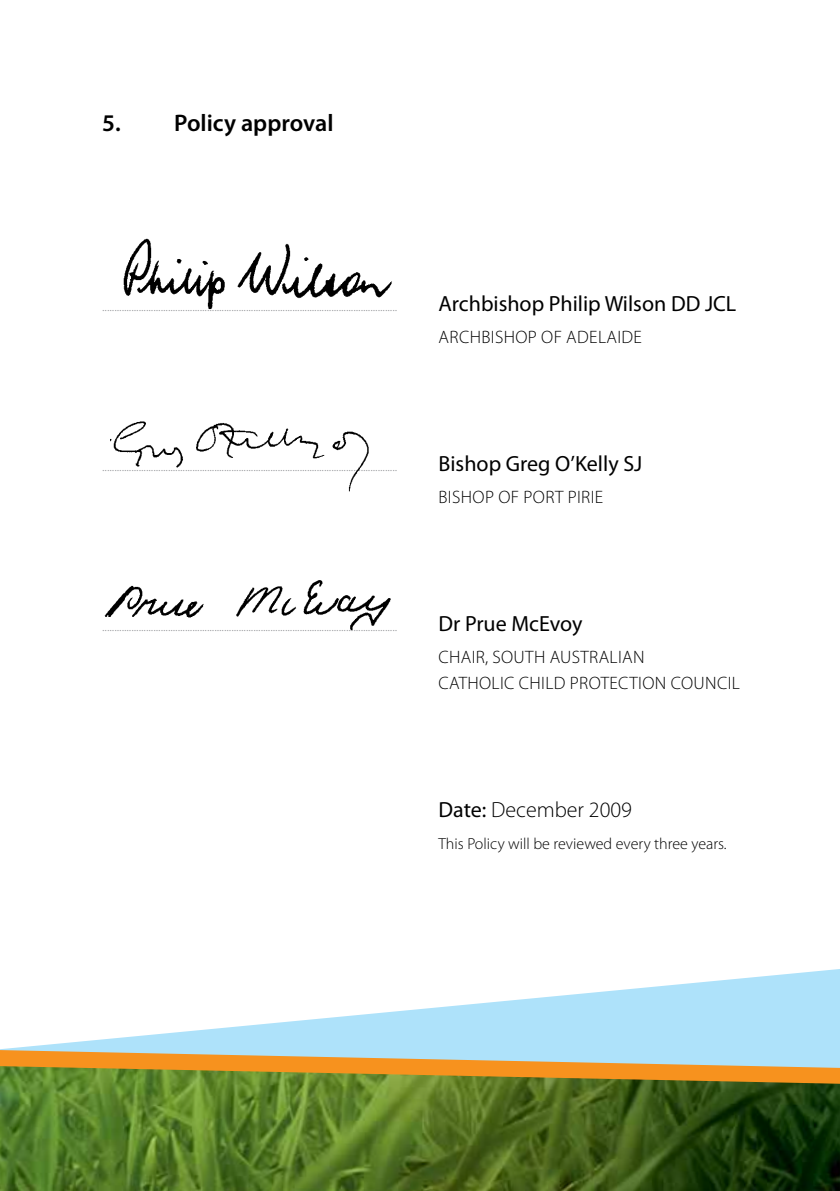
<style>
.page{position:relative;width:840px;height:1191px;background:#fff}
.page>*{position:absolute;margin:0;border:0;box-sizing:border-box;transform-origin:0 0}
.t1{font:600 24px "Myriad Pro";color:#000}
.t2{font:22px "Myriad Pro";color:#000}
.t3{font:300 22px "Myriad Pro";color:#000}
.t4{font:300 18px/26px "Myriad Pro";letter-spacing:.02em;color:#000}
.t5{font:300 16px "Myriad Pro";color:#000}
.t6{font:300 14px "Myriad Pro";color:#939598}
.s1{font-weight:400}
</style>
<div class="page">
<img style="left:123px;top:238px;width:269px;height:72px">
<img style="left:104px;top:580px;width:287px;height:51px">
<img style="left:110px;top:421px;width:259px;height:71px">
<svg style="left:0;top:969px;width:839px;height:81px"></svg>
<img style="left:0;top:1083px;width:839px;height:108px">
<svg style="left:0;top:1050px;width:839px;height:33px;background:#bea55d"></svg>
<h1 class="t1" style="left:102px;top:108px;width:233px">5. Policy approval</h1>
<p class="t6" style="left:102px;top:297px;width:296px">.........................................................................................................................</p>
<h2 class="t2" style="left:438px;top:289px;width:299px">Archbishop Philip Wilson DD JCL</h2>
<p class="t4" style="left:438px;top:323px;width:178px">ARCHBISHOP OF ADELAIDE</p>
<p class="t6" style="left:102px;top:457px;width:296px">.........................................................................................................................</p>
<h2 class="t2" style="left:438px;top:449px;width:205px">Bishop Greg O’Kelly SJ</h2>
<p class="t4" style="left:438px;top:483px;width:159px">BISHOP OF PORT PI RIE</p>
<p class="t6" style="left:102px;top:617px;width:296px">.........................................................................................................................</p>
<h2 class="t2" style="left:438px;top:609px;width:145px">Dr Prue McEvoy</h2>
<p class="t4" style="left:438px;top:643px;width:207px">CHAI R, SOUTH AUSTRALIAN<br>CATHOLIC CHI LD PROTECTI</p>
<p class="t4" style="left:642px;top:669px;width:99px">ON COUNCI L</p>
<h2 class="t3" style="left:438px;top:796px;width:195px"><span class="s1">Date:</span> DECEMBER 2009</h2>
<p class="t5" style="left:438px;top:833px;width:289px">THIS POLICY WILL BE REVIEWED EVERY THREE YEARS.</p>
</div>
